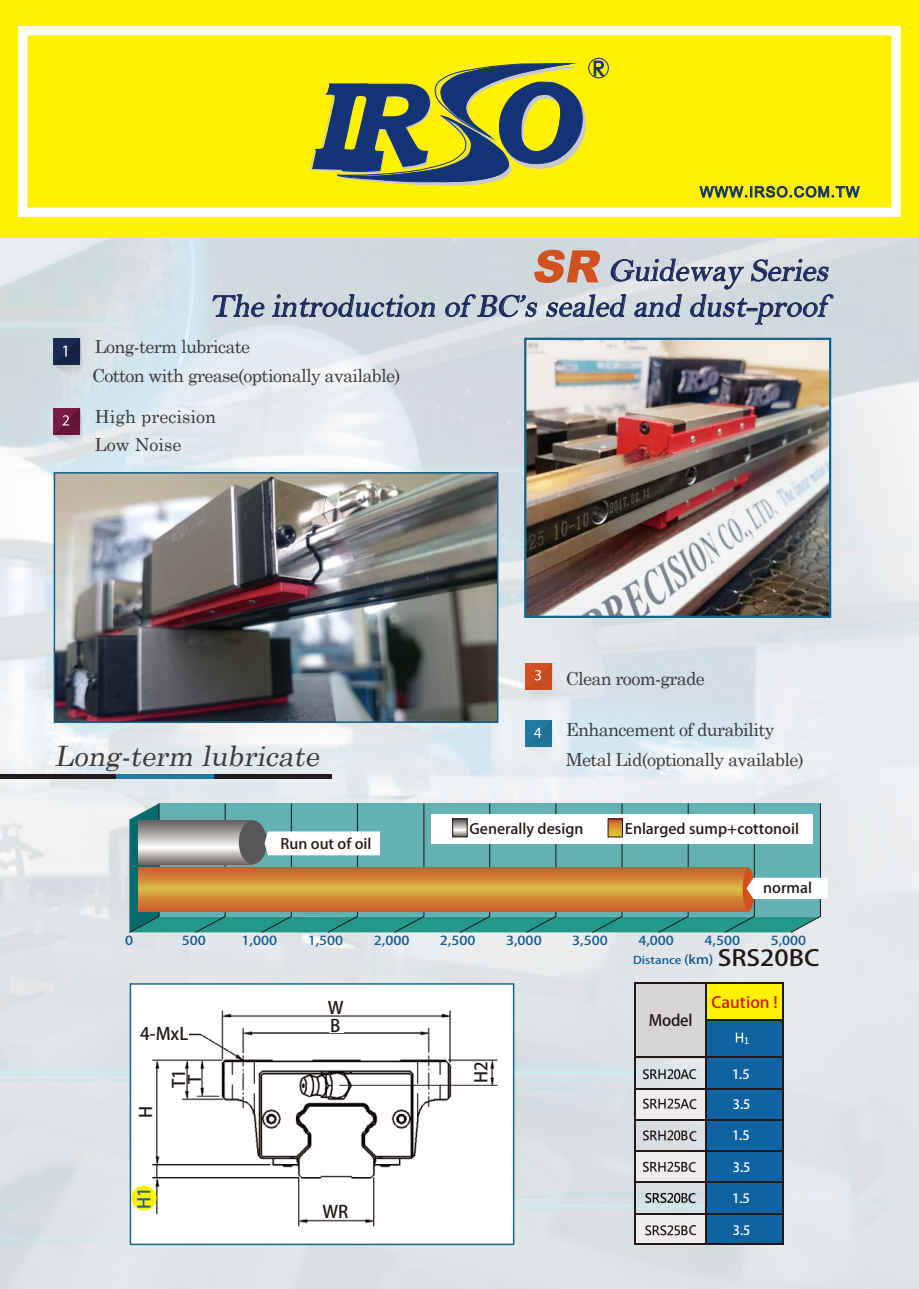
<style>
.page{position:relative;width:919px;height:1289px;background:#fff}
.page>*{position:absolute;margin:0;border:0;box-sizing:border-box;transform-origin:0 0}
.t1{font:italic 32.25px/35.7px "Bell";color:#1d2c6a;text-align:right}
.t2{font:italic 28.05px "Century Schoolbook";color:#3d3a39}
.t3{font:20.55px "Century Gothic";color:#15346d}
.t4{font:18px/28.5px "Century Schoolbook";letter-spacing:-.035em;color:#3d3a39}
.t5{font:18px/27.6px "Century Schoolbook";color:#3d3a39}
.t6{font:700 17.1px/17.4px "Adobe Fan Heiti Std";color:#221815}
.t7{font:700 17.1px "Adobe Fan Heiti Std";color:#1063a0}
.t8{font:700 15.45px "Adobe Fan Heiti Std";color:#ca1d1d;scale:1.05 1}
.t9{font:700 15.45px "Adobe Fan Heiti Std";letter-spacing:-.015em;color:#221815}
.t10{font:14.55px "Arial";letter-spacing:.07em;color:#15346d}
.t11{font:700 14.25px "Adobe Fan Heiti Std";color:#221815;scale:1.05 1}
.t12{font:700 12.9px "Adobe Fan Heiti Std";color:#fff}
.t13{font:700 12.9px "Adobe Fan Heiti Std";color:#221815}
.t14{font:700 12.9px "Adobe Fan Heiti Std";color:#060001}
.t15{font:700 12.3px "Adobe Fan Heiti Std";color:#125b8e;scale:1.15 1}
.t16{font:700 10.65px "Adobe Fan Heiti Std";color:#115e97;scale:1.15 1}
.s1{font-size:12.3px;color:#125b8e}
.s2{font-size:21.9px;color:#221815}
</style>
<div class="page">
<img style="left:0;top:237px;width:918px;height:1051px">
<svg style="left:129px;top:803px;width:698px;height:130px"></svg>
<img style="left:57px;top:475px;width:438px;height:245px">
<div style="left:54px;top:472px;width:444px;height:251px;border:2px solid #136186"></div>
<div style="left:0;top:0;width:918px;height:237px;background:#fff100"></div>
<div style="left:18px;top:26px;width:882px;height:191px;border:9px solid #fff"></div>
<svg style="left:699px;top:185px;width:160px;height:12px"></svg>
<svg style="left:594px;top:61px;width:10px;height:15px"></svg>
<div style="left:588px;top:58px;width:20px;height:20px;border:1px solid #15346d;border-radius:50%"></div>
<svg style="left:310px;top:63px;width:276px;height:123px"></svg>
<img style="left:133px;top:986px;width:378px;height:256px">
<div style="left:130px;top:983px;width:384px;height:262px;border:2px solid #14658d"></div>
<div style="left:327px;top:1000px;width:17px;height:14px;background:#fff"></div>
<div style="left:329px;top:1018px;width:15px;height:14px;background:#fff"></div>
<div style="left:474px;top:1064px;width:16px;height:18px;background:#fff"></div>
<div style="left:152px;top:1027px;width:36px;height:14px;background:#fff"></div>
<div style="left:142px;top:1106px;width:13px;height:11px;background:#fff"></div>
<div style="left:172px;top:1072px;width:14px;height:15px;background:#fff"></div>
<div style="left:188px;top:1072px;width:12px;height:12px;background:#fff"></div>
<div style="left:325px;top:1206px;width:22px;height:12px;background:#fff"></div>
<svg style="left:142px;top:1203px;width:13px;height:9px"></svg>
<div style="left:131px;top:1185px;width:25px;height:25px;background:#fff100;border-radius:50%"></div>
<svg style="left:210px;top:295px;width:55px;height:22px"></svg>
<svg style="left:272px;top:294px;width:165px;height:23px;background:#a7b1be"></svg>
<svg style="left:444px;top:250px;width:389px;height:74px;background:#c0c1c6"></svg>
<svg style="left:53px;top:338px;width:32px;height:47px;background:#7a8599"></svg>
<svg style="left:53px;top:408px;width:32px;height:47px;background:#a88395"></svg>
<svg style="left:525px;top:662px;width:31px;height:48px"></svg>
<svg style="left:525px;top:720px;width:31px;height:47px"></svg>
<hr style="left:0;top:774px;width:332px;height:4px;background:#211d1e">
<hr style="left:116px;top:774px;width:98px;height:4px;background:#217a9f">
<div style="left:706px;top:983px;width:76px;height:36px;background:#fff100"></div>
<div style="left:635px;top:1089px;width:70px;height:31px;background:#efeded"></div>
<div style="left:635px;top:1151px;width:70px;height:31px;background:#efeded"></div>
<div style="left:635px;top:1213px;width:70px;height:31px;background:#efeded"></div>
<div style="left:635px;top:983px;width:71px;height:75px;background:#d7d4d7"></div>
<svg style="left:645px;top:1192px;width:42px;height:10px"></svg>
<div style="left:706px;top:1020px;width:76px;height:223px;background:#1063a0"></div>
<svg style="left:643px;top:1069px;width:46px;height:10px"></svg>
<svg style="left:643px;top:1098px;width:46px;height:10px"></svg>
<svg style="left:643px;top:1161px;width:44px;height:10px"></svg>
<svg style="left:643px;top:1130px;width:44px;height:10px"></svg>
<svg style="left:645px;top:1225px;width:42px;height:10px"></svg>
<svg style="left:735px;top:1032px;width:13px;height:11px"></svg>
<hr style="left:634px;top:982px;width:149px;height:2px;background:#221815">
<hr style="left:705px;top:983px;width:1px;height:261px;background:#221815">
<hr style="left:634px;top:1212px;width:149px;height:2px;background:#221815">
<hr style="left:634px;top:1242px;width:149px;height:2px;background:#221815">
<hr style="left:634px;top:1088px;width:148px;height:1px;background:#221815">
<hr style="left:634px;top:1119px;width:148px;height:1px;background:#221815">
<hr style="left:634px;top:1150px;width:148px;height:1px;background:#221815">
<hr style="left:634px;top:1181px;width:148px;height:1px;background:#221815">
<hr style="left:634px;top:1056px;width:148px;height:2px;background:#221815">
<hr style="left:706px;top:1019px;width:76px;height:2px;background:#221815">
<hr style="left:634px;top:982px;width:1px;height:262px;background:#221815">
<hr style="left:782px;top:982px;width:1px;height:262px;background:#221815">
<img style="left:527px;top:341px;width:301px;height:274px">
<div style="left:524px;top:338px;width:307px;height:280px;border:2px solid #11658c"></div>
<p class="t3" style="left:592px;top:54px;width:14px">R</p>
<p class="t10" style="left:699px;top:182px;width:161px">WWW.IRSO.COM.TW</p>
<h1 class="t1" style="left:209px;top:252px;width:626px">Guideway Series<br>The introduction of BC’s sealed and dust-proof</h1>
<p class="t4" style="left:92px;top:331px;width:310px">Long-term lubricate<br>Cotton with grease(optionally available)</p>
<p class="t5" style="left:95px;top:401px;width:123px">High precision<br>Low Noise</p>
<h2 class="t2" style="left:54px;top:731px;width:273px">Long-term lubricate</h2>
<p class="t11" style="left:280px;top:835px;width:88px">Run out of oil</p>
<p class="t4" style="left:565px;top:662px;width:140px">Clean room-grade</p>
<p class="t4" style="left:565px;top:712px;width:239px;line-height:30.5px">Enhancement of durability<br>Metal Lid(optionally available)</p>
<p class="t11" style="left:469px;top:820px;width:110px">Generally design</p>
<p class="t11" style="left:625px;top:820px;width:167px">Enlarged sump+cottonoil</p>
<p class="t11" style="left:763px;top:879px;width:48px">normal</p>
<p class="t15" style="left:125px;top:933px;width:8px">0</p>
<p class="t15" style="left:182px;top:933px;width:22px">500</p>
<p class="t15" style="left:241px;top:933px;width:32px">1,000</p>
<p class="t15" style="left:307px;top:933px;width:32px">1,500</p>
<p class="t15" style="left:374px;top:933px;width:32px">2,000</p>
<p class="t15" style="left:440px;top:933px;width:32px">2,500</p>
<p class="t15" style="left:506px;top:933px;width:32px">3,000</p>
<p class="t15" style="left:572px;top:933px;width:32px">3,500</p>
<p class="t15" style="left:638px;top:933px;width:32px">4,000</p>
<p class="t15" style="left:704px;top:933px;width:32px">4,500</p>
<p class="t15" style="left:770px;top:933px;width:32px">5,000</p>
<p class="t6" style="left:140px;top:1025px;width:50px">4-MxL</p>
<p class="t6" style="left:137px;top:1118px;width:14px;rotate:-90deg">H</p>
<p class="t6" style="left:171px;top:1088px;width:20px;line-height:16px;rotate:-90deg">T1<br>T</p>
<p class="t7" style="left:134px;top:1208px;width:23px;rotate:-90deg">H1</p>
<p class="t6" style="left:328px;top:999px;width:17px">W<br>B</p>
<p class="t6" style="left:322px;top:1203px;width:28px">WR</p>
<p class="t6" style="left:473px;top:1083px;width:23px;rotate:-90deg">H2</p>
<p class="t16" style="left:633px;top:953px;width:163px">Distance <span class="s1">(km)</span> <span class="s2">SRS20BC</span></p>
<p class="t9" style="left:648px;top:1010px;width:45px">Model</p>
<p class="t8" style="left:711px;top:993px;width:65px">Caution !</p>
<p class="t13" style="left:689px;top:1066px;width:9px">C</p>
<p class="t13" style="left:689px;top:1096px;width:9px">C</p>
<p class="t12" style="left:732px;top:1066px;width:19px">1.5</p>
<p class="t12" style="left:732px;top:1096px;width:19px">3.5</p>
<p class="t13" style="left:689px;top:1127px;width:9px">C</p>
<p class="t12" style="left:732px;top:1127px;width:19px">1.5</p>
<p class="t13" style="left:688px;top:1159px;width:9px">C</p>
<p class="t14" style="left:688px;top:1190px;width:9px">C</p>
<p class="t12" style="left:732px;top:1159px;width:19px">3.5</p>
<p class="t12" style="left:732px;top:1190px;width:19px">1.5</p>
<p class="t13" style="left:688px;top:1222px;width:9px">C</p>
<p class="t12" style="left:732px;top:1222px;width:19px">3.5</p>
</div>
